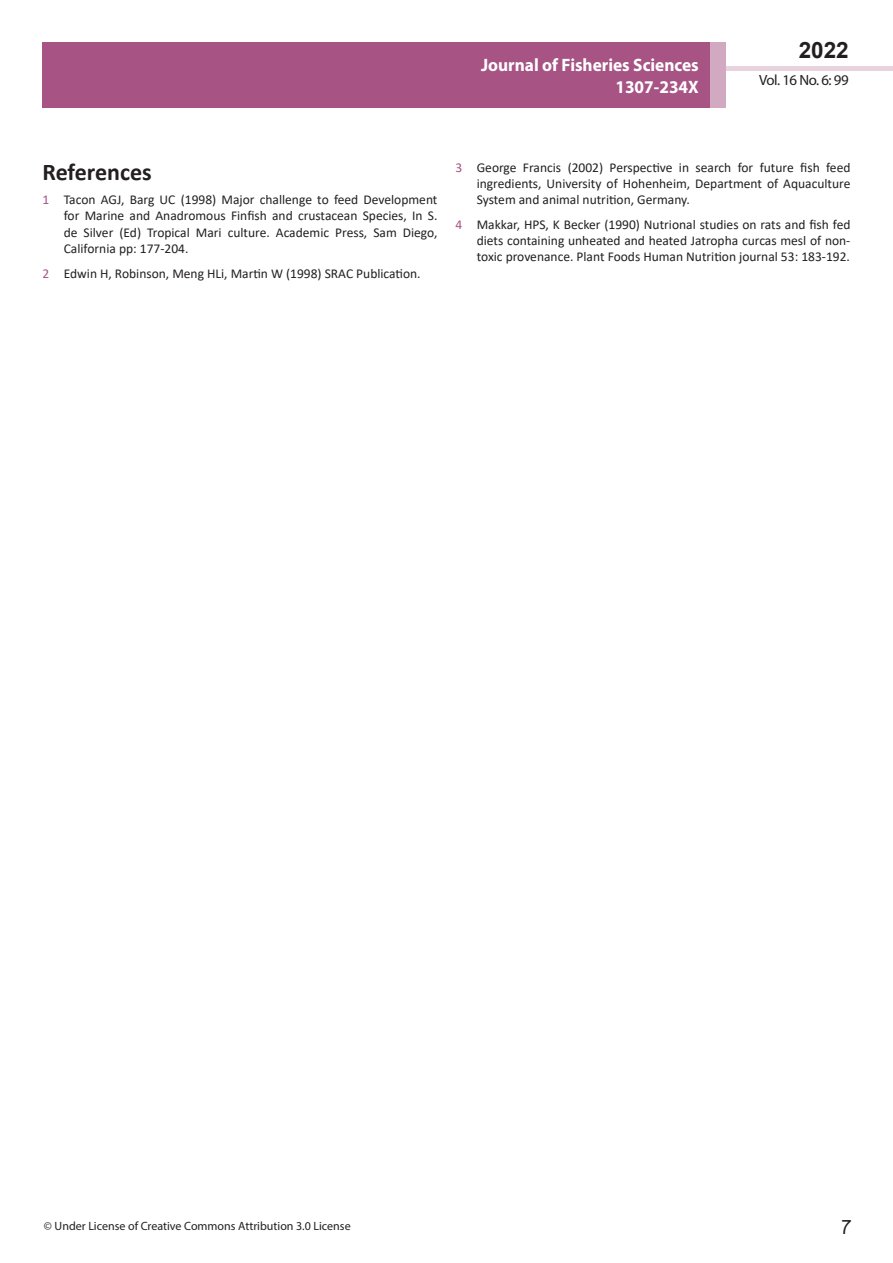
<style>
.page{position:relative;width:893px;height:1263px;background:#fff}
.page>*{position:absolute;margin:0;border:0;box-sizing:border-box;transform-origin:0 0}
.t1{font:25.5px "Tunga";color:#231f20}
.side-heading{font:700 24px "Calibri";color:#231f20}
.t2{font:700 22.5px "Arial";color:#231f20}
.t3{font:700 18px/21.6px "Myriad Pro";color:#fff;text-align:right;scale:.96 1}
.t4{font:14.85px "Myriad Pro";letter-spacing:-.03em;color:#231f20}
.t5{font:13.5px/16.2px "Calibri";color:#231f20;text-align:justify}
.t6{font:12px "Myriad Pro";color:#231f20}
.s1{color:#a75484}
</style>
<div class="page">
<div style="left:722px;top:66px;width:171px;height:5px;background:#e7d2de"></div>
<div style="left:43px;top:42px;width:682px;height:66px;background:#a75484"></div>
<div style="left:710px;top:42px;width:15px;height:66px;background:#d1a9c1"></div>
<h3 class="t3" style="left:481px;top:54px;width:228px">Journal of Fisheries Sciences<br>1307-234X</h3>
<h3 class="t2" style="left:799px;top:35px;width:52px">2022</h3>
<p class="t4" style="left:759px;top:71px;width:91px">Vol. 16 No. 6: 99</p>
<p class="side-heading" style="left:43px;top:155px;width:111px">References</p>
<p class="t5" style="left:64px;top:191px;width:375px;text-indent:-21px"><span class="s1">1</span> Tacon AGJ, Barg UC (1998) Major challenge to feed Development for Marine and Anadromous Finfish and crustacean Species, In S. de Silver (Ed) Tropical Mari culture. Academic Press, Sam Diego, California pp: 177-204.</p>
<p class="t5" style="left:43px;top:265px;width:380px"><span class="s1">2</span> Edwin H, Robinson, Meng HLi, Martin W (1998) SRAC Publication.</p>
<p class="t5" style="left:477px;top:159px;width:375px;text-indent:-21px"><span class="s1">3</span> George Francis (2002) Perspective in search for future fish feed ingredients, University of Hohenheim, Department of Aquaculture System and animal nutrition, Germany.</p>
<p class="t5" style="left:477px;top:216px;width:375px;text-indent:-21px"><span class="s1">4</span> Makkar, HPS, K Becker (1990) Nutrional studies on rats and fish fed diets containing unheated and heated Jatropha curcas mesl of non&shy;toxic provenance. Plant Foods Human Nutrition journal 53: 183-192.</p>
<p class="t6" style="left:44px;top:1218px;width:308px">© Under License of Creative Commons Attribution 3.0 License</p>
<h1 class="t1" style="left:841px;top:1210px;width:11px">7</h1>
</div>
